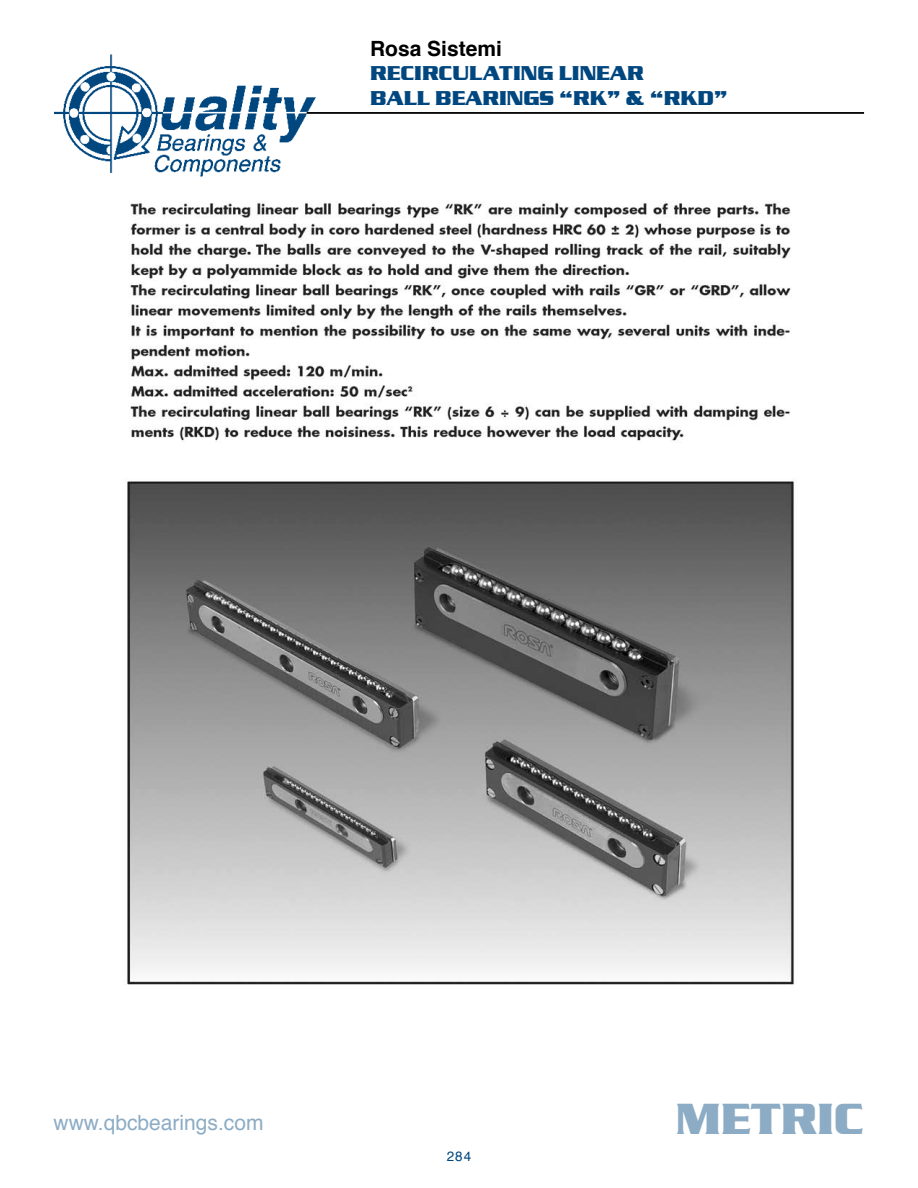
<style>
.page{position:relative;width:918px;height:1188px;background:#fff}
.page>*{position:absolute;margin:0;border:0;box-sizing:border-box;transform-origin:0 0}
.t1{font:700 45px "Serpentine D";color:#8cacc5}
.t2{font:21px "Helvetica";color:#8cacc5}
.t3{font:700 21px "Helvetica";color:#000}
.t4{font:700 20.7px/24.9px "Serpentine D";color:#00467f}
.t5{font:13.5px "Helvetica";color:#00467f}
</style>
<div class="page">
<img style="left:54px;top:54px;width:262px;height:123px">
<hr style="left:307px;top:112px;width:557px;height:2px;background:#000">
<img style="left:127px;top:202px;width:668px;height:783px">
<p class="t3" style="left:370px;top:29px;width:133px">Rosa Sistemi</p>
<p class="t4" style="left:370px;top:61px;width:359px">RECIRCULATING LINEAR<br>BALL BEARINGS “RK” &amp; “RKD”</p>
<p class="t2" style="left:54px;top:1104px;width:212px">www.qbcbearings.com</p>
<p class="t5" style="left:447px;top:1144px;width:26px">284</p>
<h1 class="t1" style="left:676px;top:1094px;width:190px">METRIC</h1>
</div>
